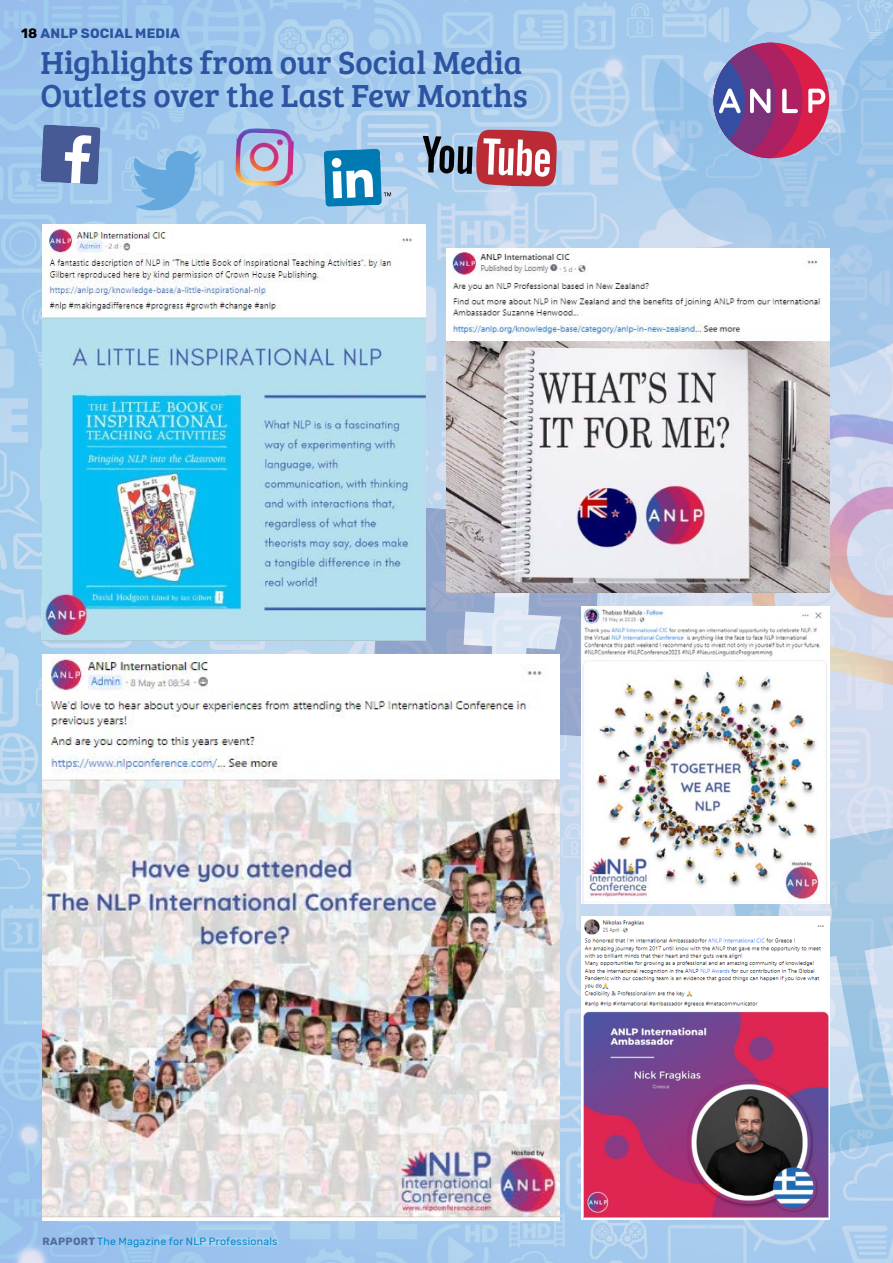
<style>
.page{position:relative;width:893px;height:1263px;background:#fff}
.page>*{position:absolute;margin:0;border:0;box-sizing:border-box;transform-origin:0 0}
.t1{font:33px/33px "Bree Serif";letter-spacing:-.005em;color:#2c54a1}
.t2{font:700 13.5px "Rubik";letter-spacing:.015em;color:#2c54a1}
.t3{font:10.5px "Rubik";letter-spacing:.02em;color:#0087cb}
.s1{color:#000}
.s2{font-weight:700;color:#526e9a}
</style>
<div class="page">
<img style="left:0;top:0;width:893px;height:1263px">
<svg style="left:652px;top:16px;width:241px;height:362px;background:#a6c9ea"></svg>
<svg style="left:727px;top:804px;width:166px;height:356px;background:#adcce7"></svg>
<svg style="left:776px;top:885px;width:117px;height:224px;background:#b3d0e9"></svg>
<img style="left:736px;top:398px;width:157px;height:289px">
<svg style="left:371px;top:506px;width:230px;height:230px;background:#96a9cc"></svg>
<svg style="left:464px;top:593px;width:102px;height:140px;background:#c2cee4"></svg>
<img style="left:43px;top:225px;width:382px;height:415px">
<img style="left:43px;top:654px;width:517px;height:566px">
<img style="left:446px;top:248px;width:383px;height:345px">
<img style="left:581px;top:916px;width:249px;height:304px">
<img style="left:581px;top:606px;width:248px;height:297px">
<svg style="left:713px;top:43px;width:112px;height:115px;background:#a0578e"></svg>
<svg style="left:41px;top:124px;width:60px;height:61px"></svg>
<svg style="left:324px;top:149px;width:67px;height:58px"></svg>
<img style="left:235px;top:128px;width:59px;height:59px">
<svg style="left:134px;top:150px;width:67px;height:61px;background:#7eb6e4"></svg>
<svg style="left:423px;top:129px;width:134px;height:58px;background:#ab7e8c"></svg>
<p class="t2" style="left:21px;top:26px;width:70px"><span class="s1">18</span> ANLP SOCIAL</p>
<p class="t2" style="left:135px;top:26px;width:10px">MEDIA</p>
<p class="t1" style="left:40px;top:44px;width:489px">Highlights from our Social Media<br>Outlets over the Last Few Months</p>
<p class="t3" style="left:43px;top:1235px;width:236px"><span class="s2">RAPPORT</span> The Magazine for NLP Professionals</p>
</div>
